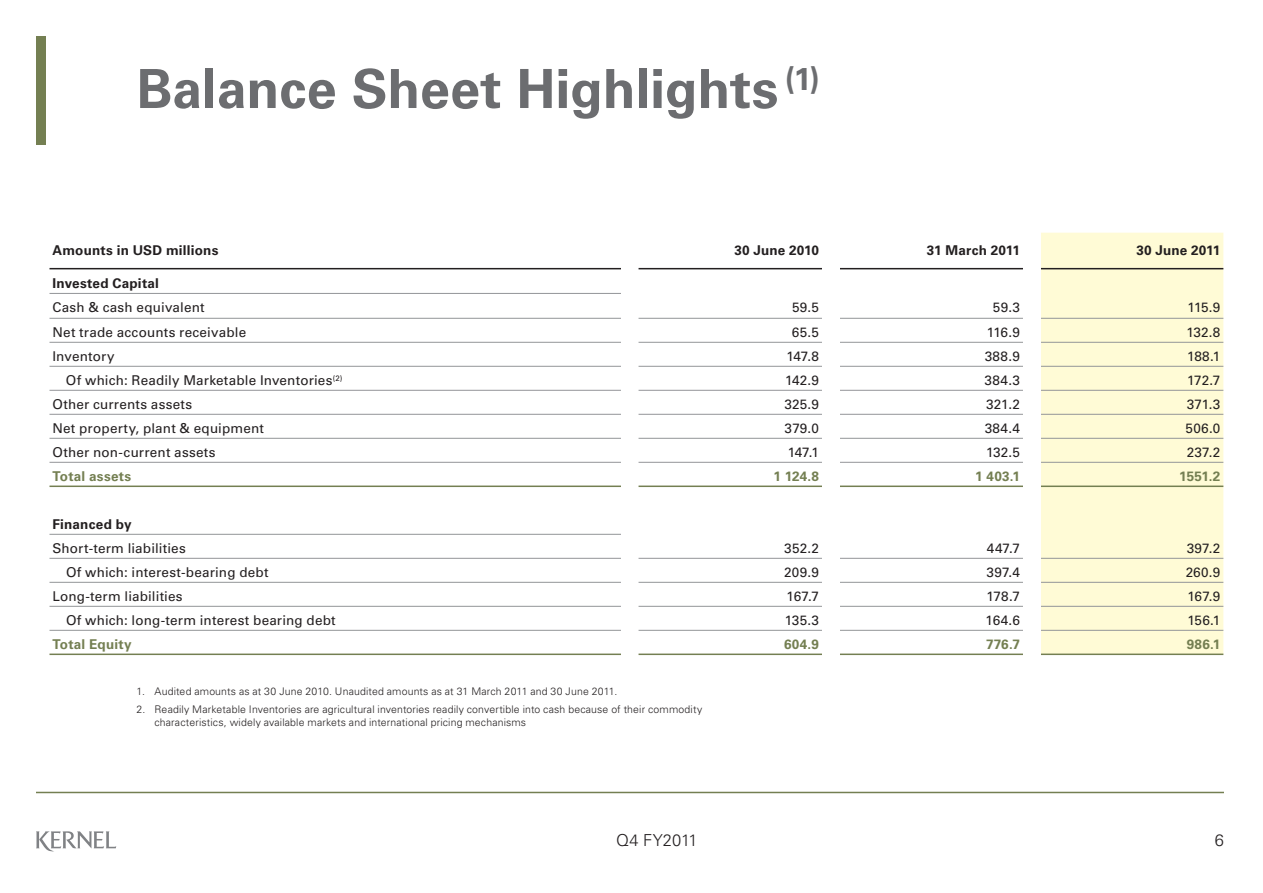
<style>
.page{position:relative;width:1263px;height:893px;background:#fff}
.page>*{position:absolute;margin:0;border:0;box-sizing:border-box;transform-origin:0 0}
.Раздел{font:700 54px "Univers LT Std";letter-spacing:-.005em;color:#6c6d70}
.t1{font:300 16.5px "Univers LT Std";color:#231f20}
.Текст_таблицы{font:13.5px "Univers LT Std";letter-spacing:.015em;color:#231f20}
.Текст_таблицы-2{font:700 13.5px "Univers LT Std";letter-spacing:.02em;color:#747f52}
.Шапка_таблицы{font:700 13.5px "Univers LT Std";letter-spacing:.015em;color:#231f20}
.Текст_таблицы-3{font:700 13.5px "Univers LT Std";letter-spacing:.02em;color:#231f20}
.сноска{font:300 10.5px/13.5px "Univers LT Std";letter-spacing:.015em;color:#231f20}
</style>
<div class="page">
<hr style="left:36px;top:792px;width:1188px;height:1px;background:#747f52">
<svg style="left:36px;top:831px;width:80px;height:21px"></svg>
<div style="left:36px;top:36px;width:9px;height:108px;background:#747f52"></div>
<div style="left:1041px;top:233px;width:182px;height:421px;background:#fffbd6"></div>
<hr style="left:50px;top:293px;width:571px;height:1px;background:#939598">
<hr style="left:50px;top:318px;width:571px;height:1px;background:#939598">
<hr style="left:638px;top:318px;width:184px;height:1px;background:#939598">
<hr style="left:840px;top:318px;width:183px;height:1px;background:#939598">
<hr style="left:1041px;top:318px;width:182px;height:1px;background:#939598">
<hr style="left:50px;top:342px;width:571px;height:1px;background:#939598">
<hr style="left:638px;top:342px;width:184px;height:1px;background:#939598">
<hr style="left:840px;top:342px;width:183px;height:1px;background:#939598">
<hr style="left:1041px;top:342px;width:182px;height:1px;background:#939598">
<hr style="left:50px;top:558px;width:571px;height:1px;background:#939598">
<hr style="left:638px;top:558px;width:184px;height:1px;background:#939598">
<hr style="left:840px;top:558px;width:183px;height:1px;background:#939598">
<hr style="left:1041px;top:558px;width:182px;height:1px;background:#939598">
<hr style="left:50px;top:268px;width:571px;height:1px;background:#231f20">
<hr style="left:638px;top:268px;width:184px;height:1px;background:#231f20">
<hr style="left:840px;top:268px;width:183px;height:1px;background:#231f20">
<hr style="left:1041px;top:268px;width:182px;height:1px;background:#231f20">
<hr style="left:50px;top:582px;width:571px;height:1px;background:#939598">
<hr style="left:638px;top:582px;width:184px;height:1px;background:#939598">
<hr style="left:840px;top:582px;width:183px;height:1px;background:#939598">
<hr style="left:1041px;top:582px;width:182px;height:1px;background:#939598">
<hr style="left:50px;top:606px;width:571px;height:1px;background:#939598">
<hr style="left:638px;top:606px;width:184px;height:1px;background:#939598">
<hr style="left:840px;top:606px;width:183px;height:1px;background:#939598">
<hr style="left:1041px;top:606px;width:182px;height:1px;background:#939598">
<hr style="left:50px;top:630px;width:571px;height:1px;background:#939598">
<hr style="left:840px;top:630px;width:183px;height:1px;background:#939598">
<hr style="left:1041px;top:630px;width:182px;height:1px;background:#939598">
<hr style="left:50px;top:534px;width:571px;height:1px;background:#939598">
<hr style="left:50px;top:390px;width:571px;height:1px;background:#939598">
<hr style="left:638px;top:390px;width:184px;height:1px;background:#939598">
<hr style="left:840px;top:390px;width:183px;height:1px;background:#939598">
<hr style="left:1041px;top:390px;width:182px;height:1px;background:#939598">
<hr style="left:50px;top:414px;width:571px;height:1px;background:#939598">
<hr style="left:638px;top:414px;width:184px;height:1px;background:#939598">
<hr style="left:840px;top:414px;width:183px;height:1px;background:#939598">
<hr style="left:1041px;top:414px;width:182px;height:1px;background:#939598">
<hr style="left:50px;top:438px;width:571px;height:1px;background:#939598">
<hr style="left:638px;top:438px;width:184px;height:1px;background:#939598">
<hr style="left:840px;top:438px;width:183px;height:1px;background:#939598">
<hr style="left:1041px;top:438px;width:182px;height:1px;background:#939598">
<hr style="left:50px;top:366px;width:571px;height:1px;background:#939598">
<hr style="left:638px;top:366px;width:184px;height:1px;background:#939598">
<hr style="left:840px;top:366px;width:183px;height:1px;background:#939598">
<hr style="left:1041px;top:366px;width:182px;height:1px;background:#939598">
<hr style="left:50px;top:462px;width:571px;height:1px;background:#939598">
<hr style="left:638px;top:462px;width:184px;height:1px;background:#939598">
<hr style="left:840px;top:462px;width:183px;height:1px;background:#939598">
<hr style="left:1041px;top:462px;width:182px;height:1px;background:#939598">
<hr style="left:50px;top:486px;width:571px;height:1px;background:#747f52">
<hr style="left:638px;top:486px;width:184px;height:1px;background:#747f52">
<hr style="left:840px;top:486px;width:183px;height:1px;background:#747f52">
<hr style="left:1041px;top:486px;width:182px;height:1px;background:#747f52">
<hr style="left:50px;top:654px;width:571px;height:1px;background:#747f52">
<hr style="left:840px;top:654px;width:183px;height:1px;background:#747f52">
<hr style="left:1041px;top:654px;width:182px;height:1px;background:#747f52">
<hr style="left:638px;top:630px;width:184px;height:1px;background:#939598">
<hr style="left:638px;top:654px;width:184px;height:1px;background:#747f52">
<p class="Раздел" style="left:136px;top:57px;width:685px">Balance Sheet Highlights <sup>(1)</sup></p>
<p class="Шапка_таблицы" style="left:52px;top:242px;width:167px">Amounts in USD millions</p>
<p class="Шапка_таблицы" style="left:734px;top:242px;width:86px">30 June 2010</p>
<p class="Шапка_таблицы" style="left:927px;top:242px;width:95px">31 March 2011</p>
<p class="Шапка_таблицы" style="left:1136px;top:242px;width:85px">30 June 2011</p>
<p class="Текст_таблицы-3" style="left:52px;top:276px;width:108px">Invested Capital</p>
<p class="Текст_таблицы" style="left:52px;top:299px;width:154px">Cash &amp; cash equivalent</p>
<p class="Текст_таблицы" style="left:792px;top:299px;width:28px">59.5</p>
<p class="Текст_таблицы" style="left:993px;top:299px;width:29px">59.3</p>
<p class="Текст_таблицы" style="left:1187px;top:299px;width:34px">115.9</p>
<p class="Текст_таблицы" style="left:53px;top:324px;width:195px">Net trade accounts receivable</p>
<p class="Текст_таблицы" style="left:792px;top:324px;width:29px">65.5</p>
<p class="Текст_таблицы" style="left:987px;top:324px;width:35px">116.9</p>
<p class="Текст_таблицы" style="left:1186px;top:324px;width:35px">132.8</p>
<p class="Текст_таблицы" style="left:52px;top:348px;width:64px">Inventory</p>
<p class="Текст_таблицы" style="left:786px;top:348px;width:34px">147.8</p>
<p class="Текст_таблицы" style="left:985px;top:348px;width:37px">388.9</p>
<p class="Текст_таблицы" style="left:1187px;top:348px;width:35px">188.1</p>
<p class="Текст_таблицы" style="left:66px;top:372px;width:278px">Of which: Readily Marketable Inventories<sup>(2)</sup></p>
<p class="Текст_таблицы" style="left:785px;top:372px;width:35px">142.9</p>
<p class="Текст_таблицы" style="left:984px;top:372px;width:37px">384.3</p>
<p class="Текст_таблицы" style="left:1187px;top:372px;width:35px">172.7</p>
<p class="Текст_таблицы" style="left:52px;top:396px;width:141px">Other currents assets</p>
<p class="Текст_таблицы" style="left:784px;top:396px;width:36px">325.9</p>
<p class="Текст_таблицы" style="left:986px;top:396px;width:35px">321.2</p>
<p class="Текст_таблицы" style="left:1187px;top:396px;width:35px">371.3</p>
<p class="Текст_таблицы" style="left:52px;top:420px;width:213px">Net property, plant &amp; equipment</p>
<p class="Текст_таблицы" style="left:785px;top:420px;width:36px">379.0</p>
<p class="Текст_таблицы" style="left:985px;top:420px;width:37px">384.4</p>
<p class="Текст_таблицы" style="left:1185px;top:420px;width:36px">506.0</p>
<p class="Текст_таблицы" style="left:52px;top:444px;width:165px">Other non-current assets</p>
<p class="Текст_таблицы" style="left:788px;top:444px;width:33px">147.1</p>
<p class="Текст_таблицы" style="left:986px;top:444px;width:35px">132.5</p>
<p class="Текст_таблицы" style="left:1187px;top:444px;width:35px">237.2</p>
<p class="Текст_таблицы-2" style="left:52px;top:468px;width:80px">Total assets</p>
<p class="Текст_таблицы-2" style="left:774px;top:468px;width:47px">1 124.8</p>
<p class="Текст_таблицы-2" style="left:975px;top:468px;width:46px">1 403.1</p>
<p class="Текст_таблицы-2" style="left:1179px;top:468px;width:43px">1551.2</p>
<p class="Текст_таблицы-3" style="left:53px;top:516px;width:80px">Financed by</p>
<p class="Текст_таблицы" style="left:53px;top:540px;width:135px">Short-term liabilities</p>
<p class="Текст_таблицы" style="left:784px;top:540px;width:36px">352.2</p>
<p class="Текст_таблицы" style="left:987px;top:540px;width:35px">447.7</p>
<p class="Текст_таблицы" style="left:1187px;top:540px;width:35px">397.2</p>
<p class="Текст_таблицы" style="left:66px;top:564px;width:204px">Of which: interest-bearing debt</p>
<p class="Текст_таблицы" style="left:784px;top:564px;width:36px">209.9</p>
<p class="Текст_таблицы" style="left:986px;top:564px;width:35px">397.4</p>
<p class="Текст_таблицы" style="left:1186px;top:564px;width:36px">260.9</p>
<p class="Текст_таблицы" style="left:53px;top:588px;width:132px">Long-term liabilities</p>
<p class="Текст_таблицы" style="left:786px;top:588px;width:34px">167.7</p>
<p class="Текст_таблицы" style="left:986px;top:588px;width:35px">178.7</p>
<p class="Текст_таблицы" style="left:1187px;top:588px;width:35px">167.9</p>
<p class="Текст_таблицы" style="left:66px;top:612px;width:271px">Of which: long-term interest bearing debt</p>
<p class="Текст_таблицы" style="left:785px;top:612px;width:36px">135.3</p>
<p class="Текст_таблицы" style="left:986px;top:612px;width:36px">164.6</p>
<p class="Текст_таблицы" style="left:1187px;top:612px;width:34px">156.1</p>
<p class="Текст_таблицы-2" style="left:53px;top:636px;width:81px">Total Equity</p>
<p class="Текст_таблицы-2" style="left:784px;top:636px;width:36px">604.9</p>
<p class="Текст_таблицы-2" style="left:986px;top:636px;width:35px">776.7</p>
<p class="Текст_таблицы-2" style="left:1187px;top:636px;width:35px">986.1</p>
<p class="сноска" style="left:136px;top:684px;width:482px">1. Audited amounts as at 30 June 2010. Unaudited amounts as at 31 March 2011 and 30 June 2011.</p>
<p class="сноска" style="left:154px;top:702px;width:549px;text-indent:-18px">2. Readily Marketable Inventories are agricultural inventories readily convertible into cash because of their commodity characteristics, widely available markets and international pricing mechanisms</p>
<p class="t1" style="left:616px;top:830px;width:83px">Q4 FY2011</p>
<p class="t1" style="left:1215px;top:830px;width:11px">6</p>
</div>
